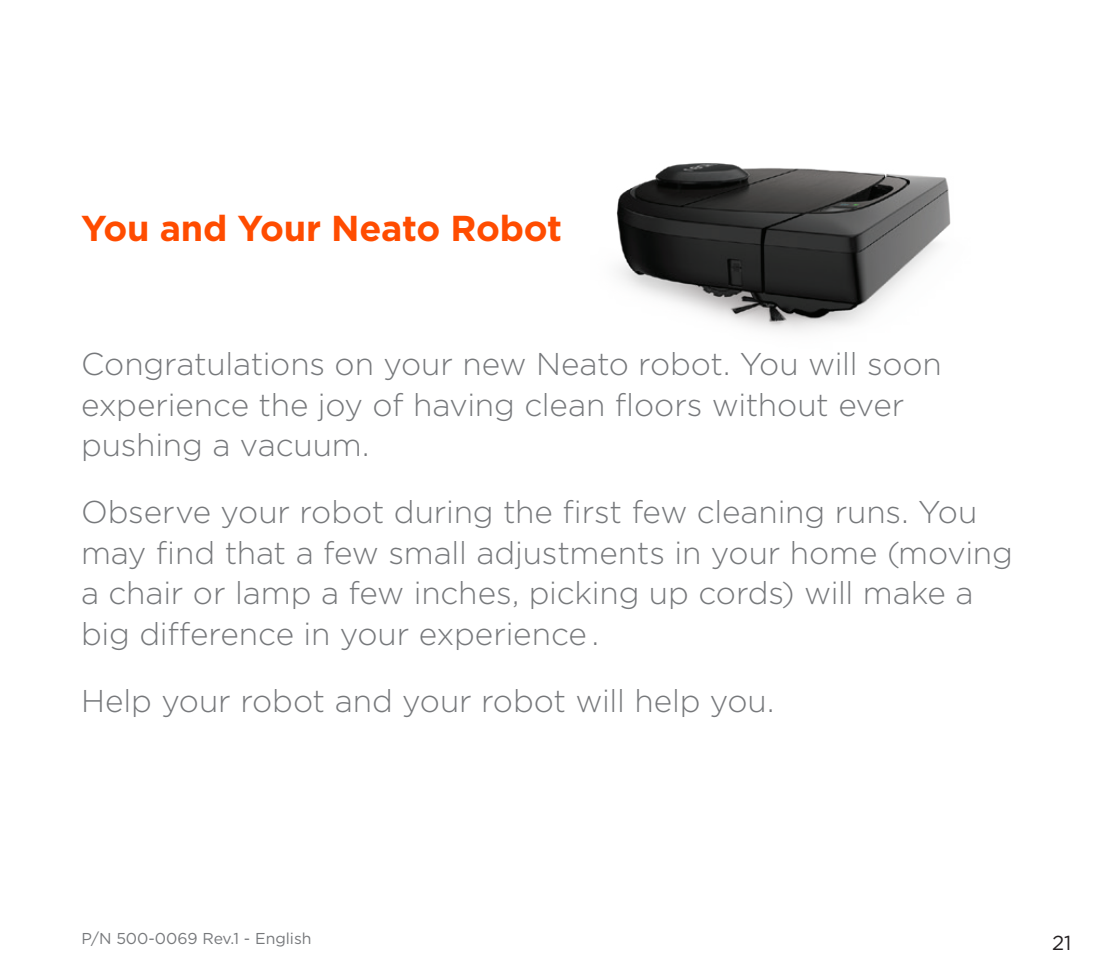
<style>
.page{position:relative;width:1094px;height:972px;background:#fff}
.page>*{position:absolute;margin:0;border:0;box-sizing:border-box;transform-origin:0 0}
.t1{font:700 36px "Gotham";letter-spacing:-.01em;color:#ff4c00}
.t2{font:300 31.5px/40.5px "Gotham";letter-spacing:-.005em;color:#76787b}
.t3{font:20.25px "Gotham";color:#231f20}
.t4{font:15.75px "Gotham";color:#76787b}
</style>
<div class="page">
<img style="left:616px;top:163px;width:335px;height:169px">
<p class="t1" style="left:81px;top:205px;width:482px">You and Your Neato Robot</p>
<p class="t2" style="left:81px;top:343px;width:862px">Congratulations on your new Neato robot. You will soon experience the joy of having clean floors without ever pushing a vacuum.</p>
<p class="t2" style="left:81px;top:491px;width:933px">Observe your robot during the first few cleaning runs. You may find that a few small adjustments in your home (moving a chair or lamp a few inches, picking up cords) will make a big difference in your experience .</p>
<p class="t2" style="left:81px;top:680px;width:695px">Help your robot and your robot will help you.</p>
<p class="t4" style="left:82px;top:928px;width:231px">P/N 500-0069 Rev.1 - English</p>
<p class="t3" style="left:1052px;top:930px;width:21px">21</p>
</div>
